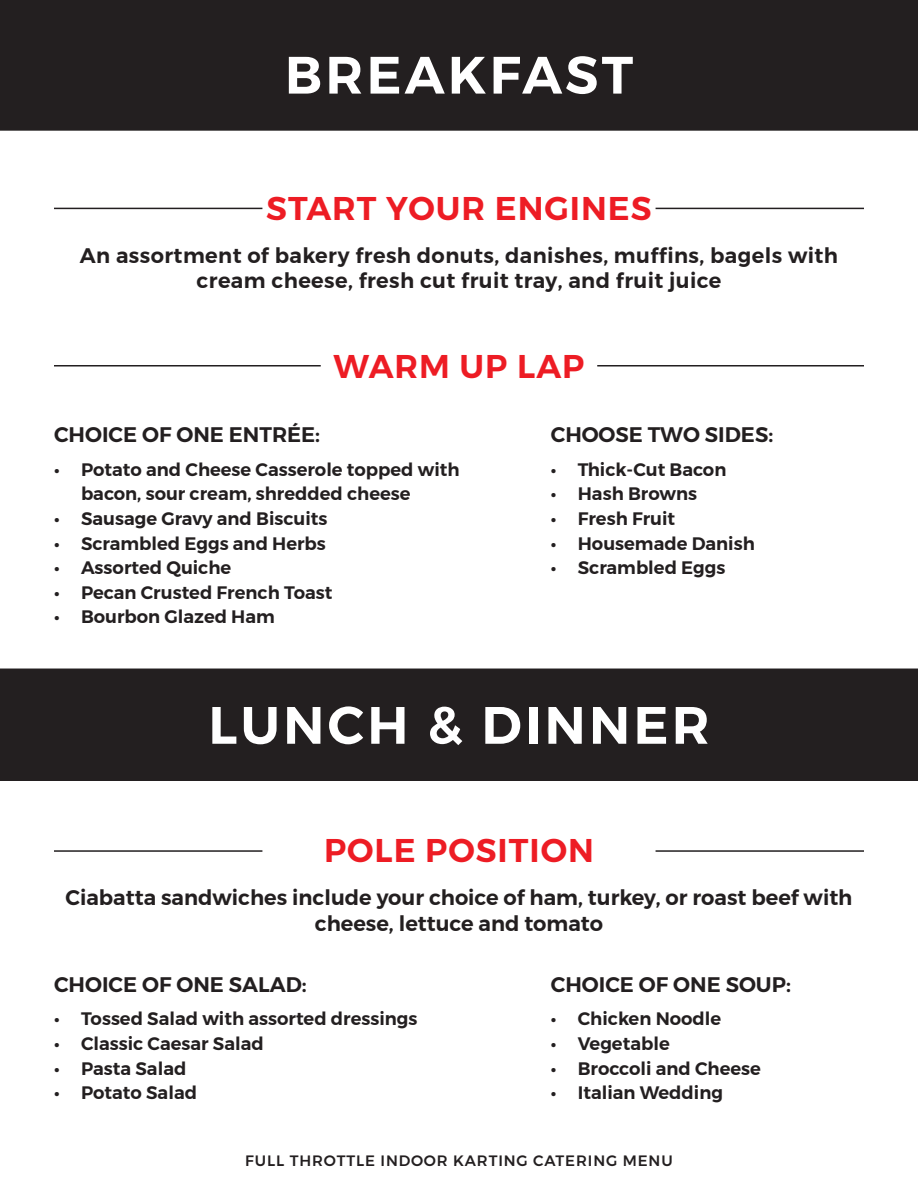
<style>
.page{position:relative;width:918px;height:1188px;background:#fff}
.page>*{position:absolute;margin:0;border:0;box-sizing:border-box;transform-origin:0 0}
.t1{font:600 52.5px "Montserrat";letter-spacing:.06em;color:#fff}
.t2{font:600 32.7px "Montserrat";letter-spacing:.03em;color:#ed1c24}
.t3{font:600 21px/25.2px "Montserrat";color:#231f20;text-align:center}
.t4{font:600 21px "Montserrat";letter-spacing:.02em;color:#231f20}
.t5{font:600 18px/24.6px "Montserrat";color:#231f20}
.t6{font:500 15px "Montserrat";letter-spacing:.06em;color:#231f20}
</style>
<div class="page">
<div style="left:0;top:0;width:918px;height:131px;background:#231f20"></div>
<div style="left:0;top:669px;width:918px;height:112px;background:#231f20"></div>
<hr style="left:656px;top:208px;width:208px;height:1px;background:#231f20">
<hr style="left:656px;top:850px;width:208px;height:2px;background:#231f20">
<hr style="left:597px;top:365px;width:267px;height:2px;background:#231f20">
<hr style="left:54px;top:208px;width:208px;height:1px;background:#231f20">
<hr style="left:54px;top:850px;width:208px;height:2px;background:#231f20">
<hr style="left:54px;top:365px;width:267px;height:2px;background:#231f20">
<p class="t1" style="left:285px;top:33px;width:350px">BREAKFAST</p>
<p class="t2" style="left:266px;top:182px;width:387px">START YOUR ENGINES</p>
<p class="t4" style="left:80px;top:239px;width:760px">An assortment of bakery fresh donuts, danishes, muffins, bagels with</p>
<p class="t4" style="left:197px;top:264px;width:526px">cream cheese, fresh cut fruit tray, and fruit juice</p>
<p class="t2" style="left:334px;top:340px;width:252px">WARM UP LAP</p>
<p class="t3" style="left:54px;top:422px;width:268px">CHOICE OF ONE ENTRÉE:</p>
<p class="t5" style="left:81px;top:457px;width:380px;text-indent:-27px">• Potato and Cheese Casserole topped with bacon, sour cream, shredded cheese</p>
<p class="t5" style="left:54px;top:506px;width:275px">• Sausage Gravy and Biscuits</p>
<p class="t5" style="left:54px;top:531px;width:273px">• Scrambled Eggs and Herbs</p>
<p class="t5" style="left:54px;top:555px;width:179px">• Assorted Quiche</p>
<p class="t5" style="left:54px;top:580px;width:280px">• Pecan Crusted French Toast</p>
<p class="t5" style="left:54px;top:605px;width:222px">• Bourbon Glazed Ham</p>
<p class="t3" style="left:551px;top:422px;width:224px">CHOOSE TWO SIDES:</p>
<p class="t5" style="left:551px;top:457px;width:177px">• Thick-Cut Bacon</p>
<p class="t5" style="left:551px;top:482px;width:148px">• Hash Browns</p>
<p class="t5" style="left:551px;top:506px;width:126px">• Fresh Fruit</p>
<p class="t5" style="left:551px;top:531px;width:206px">• Housemade Danish</p>
<p class="t5" style="left:551px;top:555px;width:176px">• Scrambled Eggs</p>
<p class="t1" style="left:208px;top:684px;width:503px">LUNCH &amp; DINNER</p>
<p class="t2" style="left:324px;top:825px;width:271px">POLE POSITION</p>
<p class="t3" style="left:65px;top:885px;width:789px">Ciabatta sandwiches include your choice of ham, turkey, or roast beef with cheese, lettuce and tomato</p>
<p class="t3" style="left:54px;top:972px;width:254px">CHOICE OF ONE SALAD:</p>
<p class="t5" style="left:54px;top:1007px;width:365px">• Tossed Salad with assorted dressings</p>
<p class="t5" style="left:54px;top:1031px;width:211px">• Classic Caesar Salad</p>
<p class="t5" style="left:54px;top:1056px;width:134px">• Pasta Salad</p>
<p class="t5" style="left:54px;top:1081px;width:145px">• Potato Salad</p>
<p class="t3" style="left:551px;top:972px;width:242px">CHOICE OF ONE SOUP:</p>
<p class="t5" style="left:551px;top:1007px;width:172px">• Chicken Noodle</p>
<p class="t5" style="left:551px;top:1031px;width:120px">• Vegetable</p>
<p class="t5" style="left:551px;top:1056px;width:212px">• Broccoli and Cheese</p>
<p class="t5" style="left:551px;top:1081px;width:174px">• Italian Wedding</p>
<p class="t6" style="left:245px;top:1149px;width:429px">FULL THROTTLE INDOOR KARTING CATERING MENU</p>
</div>
